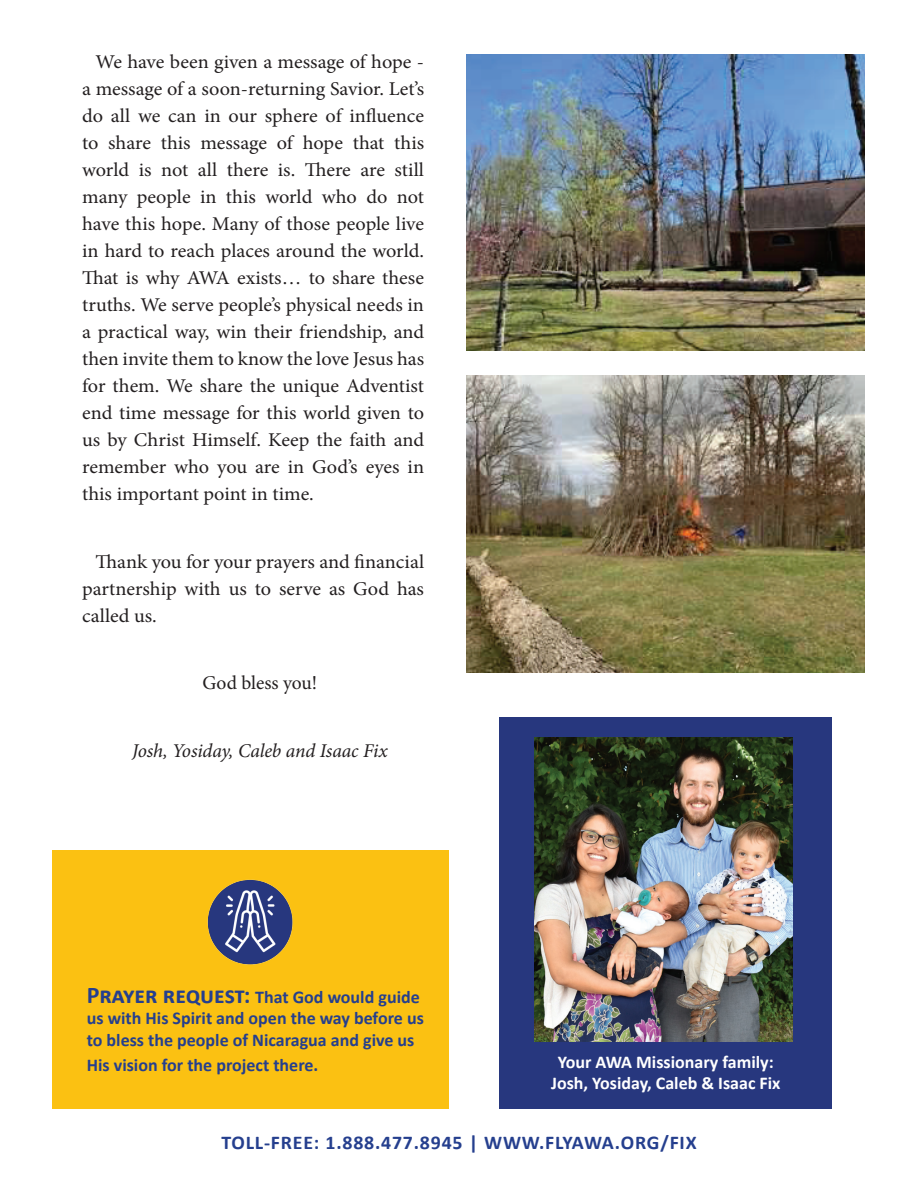
<style>
.page{position:relative;width:918px;height:1188px;background:#fff}
.page>*{position:absolute;margin:0;border:0;box-sizing:border-box;transform-origin:0 0}
.t1{font:19.5px/27px "Minion Pro";color:#231f20;text-align:justify;scale:1.04 1}
.t2{font:700 19.5px "Calibri";letter-spacing:.04em;color:#253f8e}
.t3{font:italic 19.5px "Minion Pro";letter-spacing:-.005em;color:#231f20}
.t4{font:19.5px "Minion Pro";color:#231f20}
.t5{font:700 18px/21.6px "Calibri";color:#253f8e}
.t6{font:700 18px/21.6px "Calibri";color:#fff;text-align:center}
.s1{font-size:24px}
</style>
<div class="page">
<div style="left:500px;top:717px;width:332px;height:392px;background:#27377e"></div>
<img style="left:534px;top:737px;width:258px;height:304px">
<div style="left:52px;top:850px;width:396px;height:259px;background:#fbc112"></div>
<img style="left:207px;top:879px;width:86px;height:86px">
<img style="left:467px;top:54px;width:398px;height:297px">
<img style="left:467px;top:375px;width:398px;height:297px">
<p class="t1" style="left:82px;top:49px;width:330px;text-indent:14px">We have been given a message of hope - a message of a soon-returning Savior. Let’s do all we can in our sphere of influence to share this message of hope that this world is not all there is. There are still many people in this world who do not have this hope. Many of those people live in hard to reach places around the world.<br>That is why AWA exists… to share these truths. We serve people’s physical needs in a practical way, win their friendship, and then invite them to know the love Jesus has for them. We share the unique Adventist end time message for this world given to us by Christ Himself. Keep the faith and remember who you are in God’s eyes in this important point in time.</p>
<p class="t1" style="left:82px;top:548px;width:330px;text-indent:14px">Thank you for your prayers and financial partnership with us to serve as God has called us.</p>
<p class="t4" style="left:202px;top:670px;width:116px">God bless you!</p>
<p class="t3" style="left:132px;top:737px;width:257px">Josh, Yosiday, Caleb and Isaac Fix</p>
<p class="t5" style="left:87px;top:986px;width:339px"><span class="s1">Prayer request:</span> That God would guide us with His Spirit and open the way before us to bless the people of Nicaragua and give us</p>
<p class="t5" style="left:87px;top:1054px;width:233px">His vision for the project there.</p>
<p class="t6" style="left:551px;top:1051px;width:231px">Your AWA Missionary family:<br>Josh, Yosiday, Caleb &amp; Isaac Fix</p>
<p class="t2" style="left:221px;top:1130px;width:477px">TOLL-FREE: 1.888.477.8945 | WWW.FLYAWA.ORG/FIX</p>
</div>
